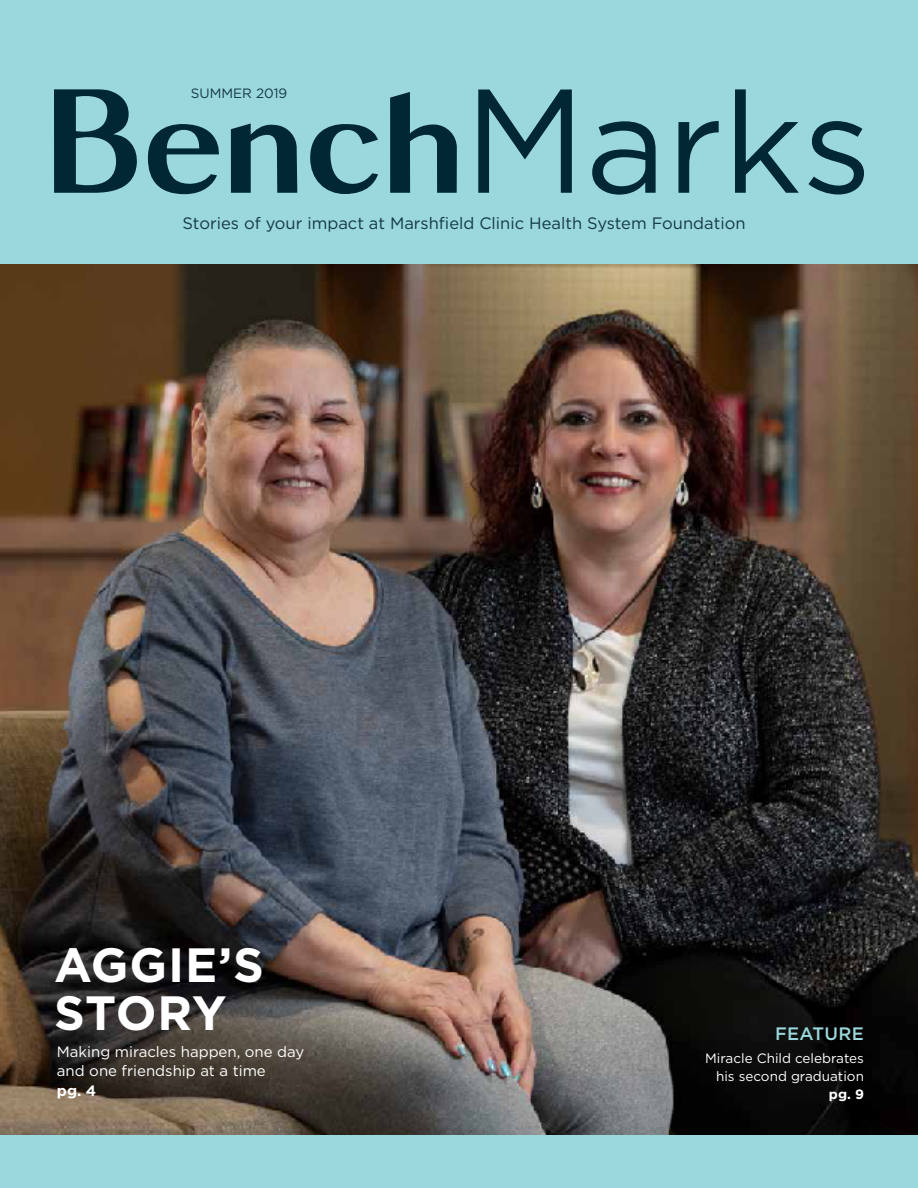
<style>
.page{position:relative;width:918px;height:1188px;background:#9ad8db}
.page>*{position:absolute;margin:0;border:0;box-sizing:border-box;transform-origin:0 0}
.t1{font:700 48px/48.3px "Gotham";letter-spacing:.015em;color:#fff}
.t2{font:500 18px "Gotham";letter-spacing:.02em;color:#9ad8db}
.t3{font:16.5px "Gotham";color:#143844}
.t4{font:15px/19.5px "Gotham";color:#fff}
.t5{font:700 15px "Gotham";color:#fff}
.t6{font:13.5px/18px "Gotham";color:#fff;text-align:right}
.t7{font:13.5px "Gotham";color:#143844}
.t8{font:700 13.5px "Gotham";color:#fff}
</style>
<div class="page">
<img style="left:0;top:265px;width:918px;height:869px">
<svg style="left:592px;top:121px;width:64px;height:74px"></svg>
<svg style="left:678px;top:121px;width:41px;height:72px"></svg>
<svg style="left:735px;top:89px;width:64px;height:104px"></svg>
<svg style="left:808px;top:121px;width:56px;height:73px"></svg>
<svg style="left:390px;top:92px;width:67px;height:101px"></svg>
<svg style="left:231px;top:124px;width:66px;height:69px"></svg>
<svg style="left:54px;top:89px;width:83px;height:104px"></svg>
<svg style="left:478px;top:90px;width:94px;height:103px"></svg>
<svg style="left:148px;top:124px;width:71px;height:70px"></svg>
<svg style="left:310px;top:124px;width:68px;height:70px"></svg>
<p class="t7" style="left:191px;top:84px;width:98px">SUMMER 2019</p>
<p class="t3" style="left:183px;top:213px;width:565px">Stories of your impact at Marshfield Clinic Health System Foundation</p>
<h1 class="t1" style="left:54px;top:940px;width:211px">AGGIE’S<br>STORY</h1>
<p class="t4" style="left:57px;top:1041px;width:249px">Making miracles happen, one day and one friendship at a time</p>
<p class="t5" style="left:57px;top:1080px;width:41px">pg. 4</p>
<p class="t2" style="left:775px;top:1021px;width:90px">FEATURE</p>
<p class="t6" style="left:705px;top:1049px;width:160px">Miracle Child celebrates his second graduation</p>
<p class="t8" style="left:829px;top:1085px;width:37px">pg. 9</p>
</div>
